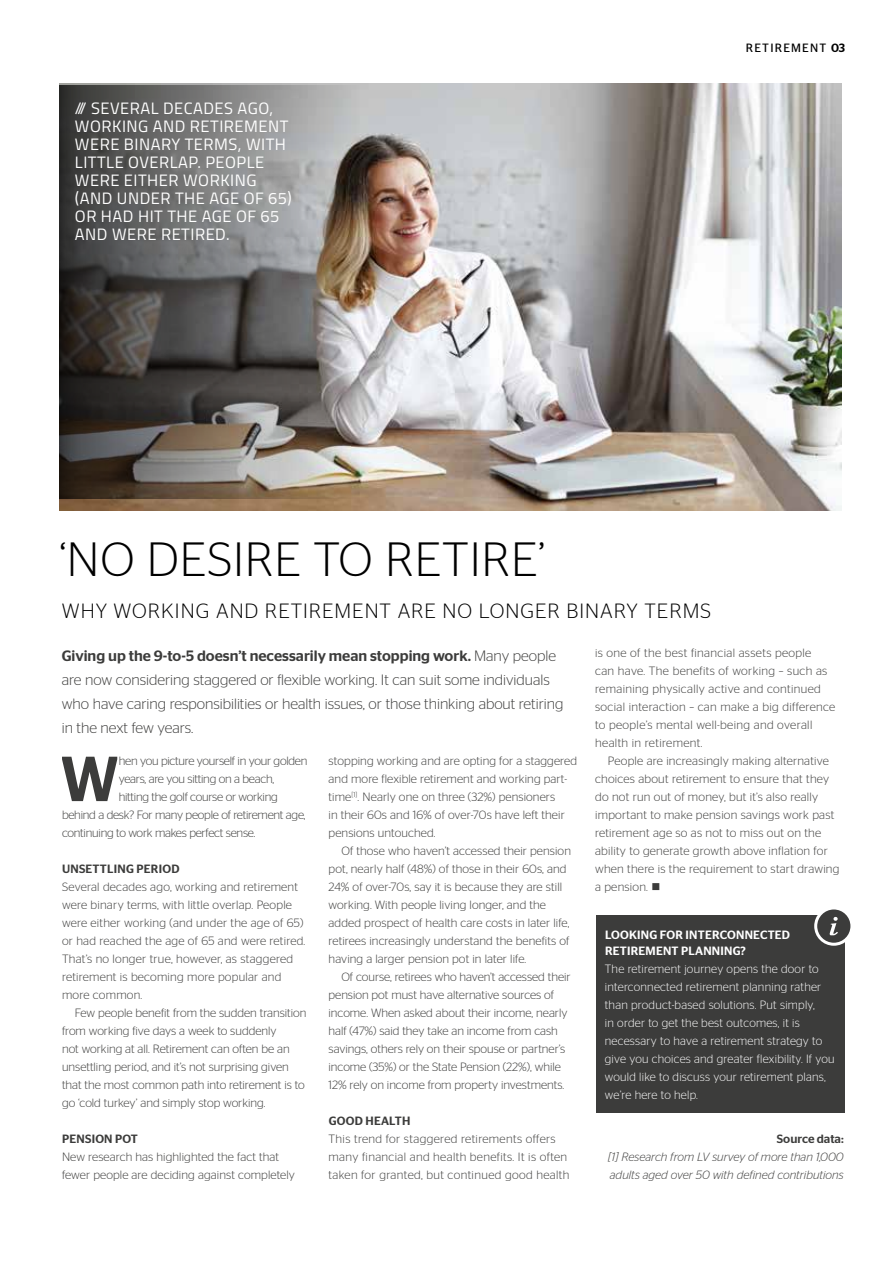
<style>
.page{position:relative;width:893px;height:1263px;background:#fff}
.page>*{position:absolute;margin:0;border:0;box-sizing:border-box;transform-origin:0 0}
.t1{font:500 63.45px "Stag Sans";color:#3c3c3b}
.t2{font:300 48px "Stag Sans";letter-spacing:.02em;color:#000}
.t3{font:300 20.55px "Stag Sans";letter-spacing:.05em;color:#000}
.t4{font:16.5px/18px "Titillium";letter-spacing:.03em;color:#fff}
.t5{font:300 15px/24px "Stag Sans";color:#3c3c3b}
.t6{font:300 12px/18px "Stag Sans";letter-spacing:.01em;color:#3c3c3b}
.t7{font:300 12px/18px "Stag Sans";letter-spacing:.03em;color:#3c3c3b}
.t8{font:300 12px/18px "Stag Sans";letter-spacing:.02em;color:#fff}
.t9{font:300 12px "Stag Sans";letter-spacing:-.02em;color:#3c3c3b}
.t10{font:italic 300 12px/18px "Stag Sans";color:#3c3c3b}
.t11{font:500 12px/16.5px "Stag Sans";letter-spacing:.02em;color:#fff}
.t12{font:500 12px "Stag Sans";letter-spacing:.02em;color:#3c3c3b}
.t13{font:12px "Stag Sans";letter-spacing:.1em;color:#000}
.t14{font:500 12px "Stag Sans";color:#3c3c3b}
.s1{font-weight:500}
</style>
<div class="page">
<img style="left:60px;top:84px;width:782px;height:426px">
<svg style="left:60px;top:85px;width:300px;height:414px;background:#6b6764"></svg>
<div style="left:596px;top:915px;width:249px;height:198px;background:#3c3c3b"></div>
<div style="left:816px;top:908px;width:36px;height:36px;background:#3c3c3b;border-radius:50%"></div>
<div style="left:814px;top:906px;width:39px;height:40px;border:3px solid #fff;border-radius:50%"></div>
<svg style="left:830px;top:917px;width:8px;height:18px"></svg>
<h3 class="t4" style="left:75px;top:99px;width:218px">/// SEVERAL DECADES AGO,<br>WORKING AND RETIREMENT<br>WERE BINARY TERMS, WITH<br>LITTLE OVERLAP. PEOPLE<br>WERE EITHER WORKING (AND UNDER THE AGE OF 65)<br>OR HAD HIT THE AGE OF 65<br>AND WERE RETIRED.</h3>
<p class="t13" style="left:746px;top:41px;width:101px">RETIREMENT <span class="s1">03</span></p>
<h2 class="t2" style="left:60px;top:533px;width:487px">‘NO DESIRE TO RETIRE’</h2>
<h3 class="t3" style="left:62px;top:600px;width:651px">WHY WORKING AND RETIREMENT ARE NO LONGER BINARY TERMS</h3>
<p class="t5" style="left:62px;top:643px;width:503px"><span class="s1">Giving up the 9-to-5 doesn’t necessarily mean stopping work.</span> Many people are now considering staggered or flexible working. It can suit some individuals who have caring responsibilities or health issues, or those thinking about retiring in the next few years.</p>
<h1 class="t1" style="left:61px;top:742px;width:60px">W</h1>
<p class="t9" style="left:119px;top:754px;width:190px">hen you picture yourself in your golden</p>
<p class="t7" style="left:595px;top:644px;width:242px">is one of the best financial assets people<br>can have. The benefits of working – such as remaining physically active and continued social interaction – can make a big difference to people’s mental well-being and overall health in retirement.</p>
<p class="t6" style="left:595px;top:752px;width:246px;text-indent:13px">People are increasingly making alternative choices about retirement to ensure that they do not run out of money, but it’s also really important to make pension savings work past retirement age so as not to miss out on the ability to generate growth above inflation for when there is the requirement to start drawing a pension.</p>
<p class="t6" style="left:329px;top:752px;width:250px">stopping working and are opting for a staggered and more flexible retirement and working part&shy;time<sup>[1]</sup>. Nearly one on three (32%) pensioners<br>in their 60s and 16% of over-70s have left their pensions untouched.</p>
<p class="t6" style="left:329px;top:842px;width:244px;text-indent:13px">Of those who haven’t accessed their pension pot, nearly half (48%) of those in their 60s, and 24% of over-70s, say it is because they are still working. With people living longer, and the added prospect of health care costs in later life, retirees increasingly understand the benefits of having a larger pension pot in later life.</p>
<p class="t6" style="left:329px;top:968px;width:244px;text-indent:13px">Of course, retirees who haven’t accessed their pension pot must have alternative sources of income. When asked about their income, nearly half (47%) said they take an income from cash savings, others rely on their spouse or partner’s income (35%) or the State Pension (22%), while 12% rely on income from property investments.</p>
<p class="t12" style="left:329px;top:1114px;width:83px">GOOD HEALTH</p>
<p class="t7" style="left:329px;top:1130px;width:242px">This trend for staggered retirements offers many financial and health benefits. It is often taken for granted, but continued good health</p>
<p class="t9" style="left:119px;top:772px;width:157px">years, are you sitting on a beach,</p>
<p class="t9" style="left:119px;top:790px;width:161px">hitting the golf course or working</p>
<p class="t9" style="left:62px;top:808px;width:245px">behind a desk? For many people of retirement age,</p>
<p class="t9" style="left:62px;top:826px;width:195px">continuing to work makes perfect sense.</p>
<p class="t12" style="left:62px;top:862px;width:119px">UNSETTLING PERIOD</p>
<p class="t6" style="left:62px;top:878px;width:245px">Several decades ago, working and retirement were binary terms, with little overlap. People were either working (and under the age of 65) or had reached the age of 65 and were retired.<br>That’s no longer true, however, as staggered retirement is becoming more popular and more common.</p>
<p class="t6" style="left:62px;top:1004px;width:246px;text-indent:13px">Few people benefit from the sudden transition from working five days a week to suddenly<br>not working at all. Retirement can often be an unsettling period, and it’s not surprising given that the most common path into retirement is to go ‘cold turkey’ and simply stop working.</p>
<p class="t12" style="left:62px;top:1132px;width:77px">PENSION POT</p>
<p class="t6" style="left:62px;top:1148px;width:234px">New research has highlighted the fact that fewer people are deciding against completely</p>
<p class="t11" style="left:605px;top:926px;width:187px">LOOKING FOR INTERCONNECTED<br>RETIREMENT PLANNING?</p>
<p class="t8" style="left:605px;top:960px;width:231px">The retirement journey opens the door to interconnected retirement planning rather than product-based solutions. Put simply,<br>in order to get the best outcomes, it is necessary to have a retirement strategy to give you choices and greater flexibility. If you would like to discuss your retirement plans, we’re here to help.</p>
<p class="t14" style="left:777px;top:1132px;width:68px">Source data:</p>
<p class="t10" style="left:608px;top:1148px;width:237px">[1] Research from LV survey of more than 1,000 adults aged over 50 with defined contributions</p>
</div>
